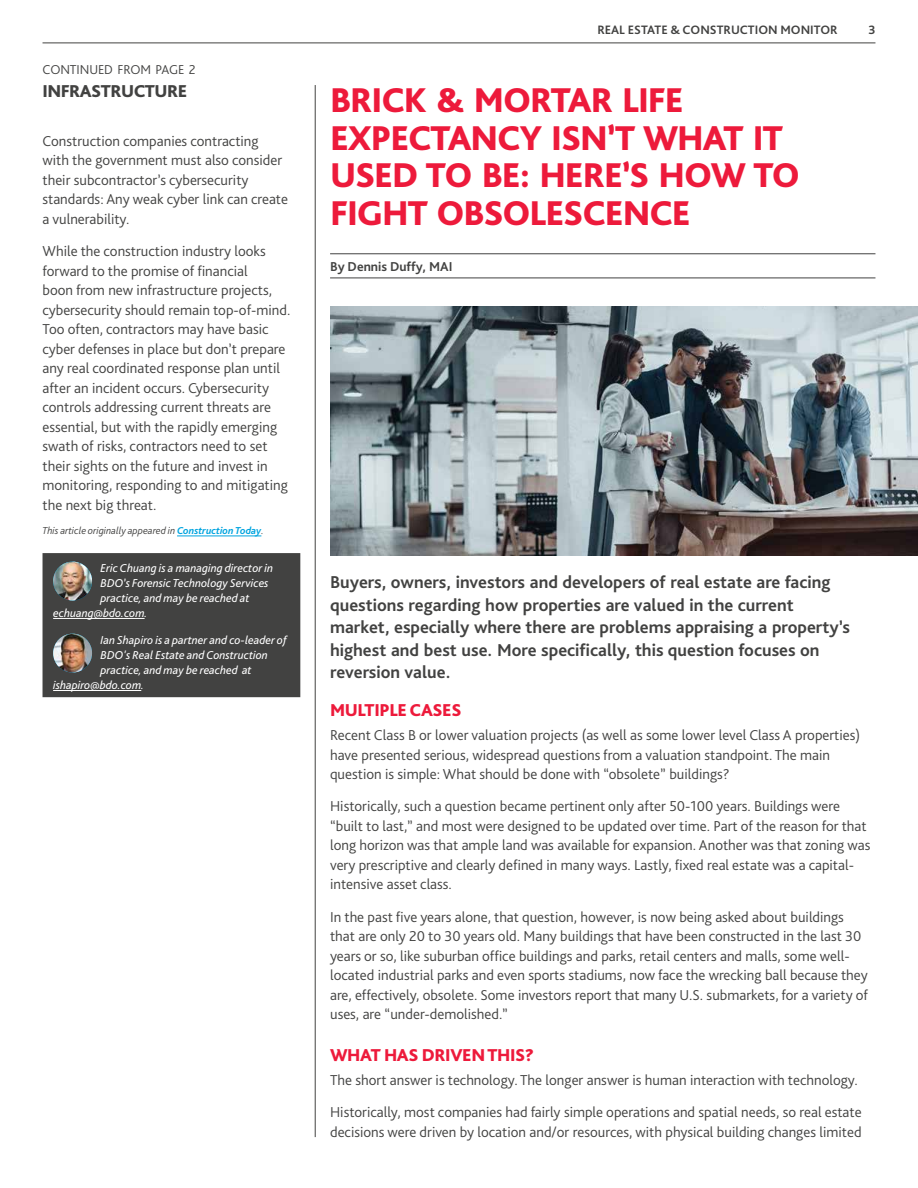
<style>
.page{position:relative;width:918px;height:1188px;background:#fff}
.page>*{position:absolute;margin:0;border:0;box-sizing:border-box;transform-origin:0 0}
.t1{font:800 36px/37.5px "Bliss Pro";letter-spacing:-.03em;color:#ed1a3b}
.t2{font:700 18px/22.5px "Bliss Pro";color:#424241}
.t3{font:800 18px "Bliss Pro";letter-spacing:-.02em;color:#ed1a3b}
.t4{font:800 18px "Bliss Pro";letter-spacing:-.03em;color:#424241}
.t5{font:300 15px/19.5px "Bliss Pro";color:#424241}
.t6{font:300 13.5px "Bliss Pro";letter-spacing:-.005em;color:#424241}
.t7{font:700 13.5px "Bliss Pro";color:#424241}
.t8{font:700 12.75px "Bliss Pro";color:#424241}
.t9{font:italic 12px "Bliss Pro";color:#fff}
.t10{font:italic 300 10.5px "Bliss Pro";color:#424241}
.s1{font-weight:700;color:#00a4df}
</style>
<div class="page">
<img style="left:330px;top:306px;width:588px;height:249px">
<hr style="left:177px;top:536px;width:84px;height:1px;background:#00a4df">
<div style="left:43px;top:553px;width:257px;height:144px;background:#424241"></div>
<hr style="left:53px;top:618px;width:92px;height:1px;background:#fff">
<img style="left:53px;top:562px;width:39px;height:39px;border-radius:19px">
<hr style="left:53px;top:690px;width:88px;height:1px;background:#fff">
<img style="left:53px;top:634px;width:39px;height:39px;border-radius:19px">
<hr style="left:330px;top:253px;width:545px;height:1px;background:#424241">
<hr style="left:330px;top:278px;width:545px;height:1px;background:#424241">
<hr style="left:315px;top:85px;width:1px;height:1052px;background:#424241">
<hr style="left:43px;top:43px;width:832px;height:1px;background:#424241">
<p class="t8" style="left:597px;top:22px;width:242px">REAL ESTATE &amp; CONSTRUCTION MONITOR</p>
<p class="t8" style="left:868px;top:22px;width:9px">3</p>
<p class="t6" style="left:43px;top:61px;width:155px">CONTINUED FROM PAGE 2</p>
<p class="t4" style="left:43px;top:80px;width:146px">INFRASTRUCTURE</p>
<h1 class="t1" style="left:330px;top:81px;width:471px">BRICK &amp; MORTAR LIFE<br>EXPECTANCY ISN’T WHAT IT<br>USED TO BE: HERE’S HOW TO<br>FIGHT OBSOLESCENCE</h1>
<p class="t7" style="left:330px;top:258px;width:124px">By Dennis Duffy, MAI</p>
<p class="t5" style="left:43px;top:131px;width:247px">Construction companies contracting with the government must also consider their subcontractor’s cybersecurity standards: Any weak cyber link can create a vulnerability.</p>
<p class="t5" style="left:43px;top:241px;width:249px">While the construction industry looks forward to the promise of financial<br>boon from new infrastructure projects, cybersecurity should remain top-of-mind.<br>Too often, contractors may have basic cyber defenses in place but don’t prepare any real coordinated response plan until after an incident occurs. Cybersecurity controls addressing current threats are essential, but with the rapidly emerging swath of risks, contractors need to set their sights on the future and invest in monitoring, responding to and mitigating the next big threat.</p>
<p class="t10" style="left:43px;top:524px;width:223px">This article originally appeared in <span class="s1">Construction Today</span>.</p>
<p class="t9" style="left:101px;top:560px;width:174px">Eric Chuang is a managing director in</p>
<p class="t9" style="left:101px;top:575px;width:170px">BDO’s Forensic Technology Services</p>
<p class="t9" style="left:101px;top:590px;width:151px">practice, and may be reached at</p>
<p class="t9" style="left:53px;top:605px;width:96px">echuang@bdo.com.</p>
<p class="t9" style="left:101px;top:632px;width:188px">Ian Shapiro is a partner and co-leader of</p>
<p class="t9" style="left:101px;top:647px;width:169px">BDO's Real Estate and Construction</p>
<p class="t9" style="left:101px;top:662px;width:153px">practice, and may be reached at</p>
<p class="t9" style="left:53px;top:677px;width:92px">ishapiro@bdo.com.</p>
<p class="t2" style="left:330px;top:571px;width:521px">Buyers, owners, investors and developers of real estate are facing questions regarding how properties are valued in the current market, especially where there are problems appraising a property’s highest and best use. More specifically, this question focuses on reversion value.</p>
<p class="t3" style="left:330px;top:699px;width:133px">MULTIPLE CASES</p>
<p class="t5" style="left:330px;top:725px;width:532px">Recent Class B or lower valuation projects (as well as some lower level Class A properties) have presented serious, widespread questions from a valuation standpoint. The main question is simple: What should be done with “obsolete” buildings?</p>
<p class="t5" style="left:330px;top:796px;width:542px">Historically, such a question became pertinent only after 50-100 years. Buildings were “built to last,” and most were designed to be updated over time. Part of the reason for that long horizon was that ample land was available for expansion. Another was that zoning was very prescriptive and clearly defined in many ways. Lastly, fixed real estate was a capital&shy;intensive asset class.</p>
<p class="t5" style="left:330px;top:906px;width:539px">In the past five years alone, that question, however, is now being asked about buildings that are only 20 to 30 years old. Many buildings that have been constructed in the last 30 years or so, like suburban office buildings and parks, retail centers and malls, some well&shy;located industrial parks and even sports stadiums, now face the wrecking ball because they are, effectively, obsolete. Some investors report that many U.S. submarkets, for a variety of uses, are “under-demolished.”</p>
<p class="t3" style="left:330px;top:1044px;width:205px">WHAT HAS DRIVEN THIS?</p>
<p class="t5" style="left:330px;top:1064px;width:533px;line-height:32.2px">The short answer is technology. The longer answer is human interaction with technology.<br>Historically, most companies had fairly simple operations and spatial needs, so real estate</p>
<p class="t5" style="left:330px;top:1122px;width:533px">decisions were driven by location and/or resources, with physical building changes limited</p>
</div>
